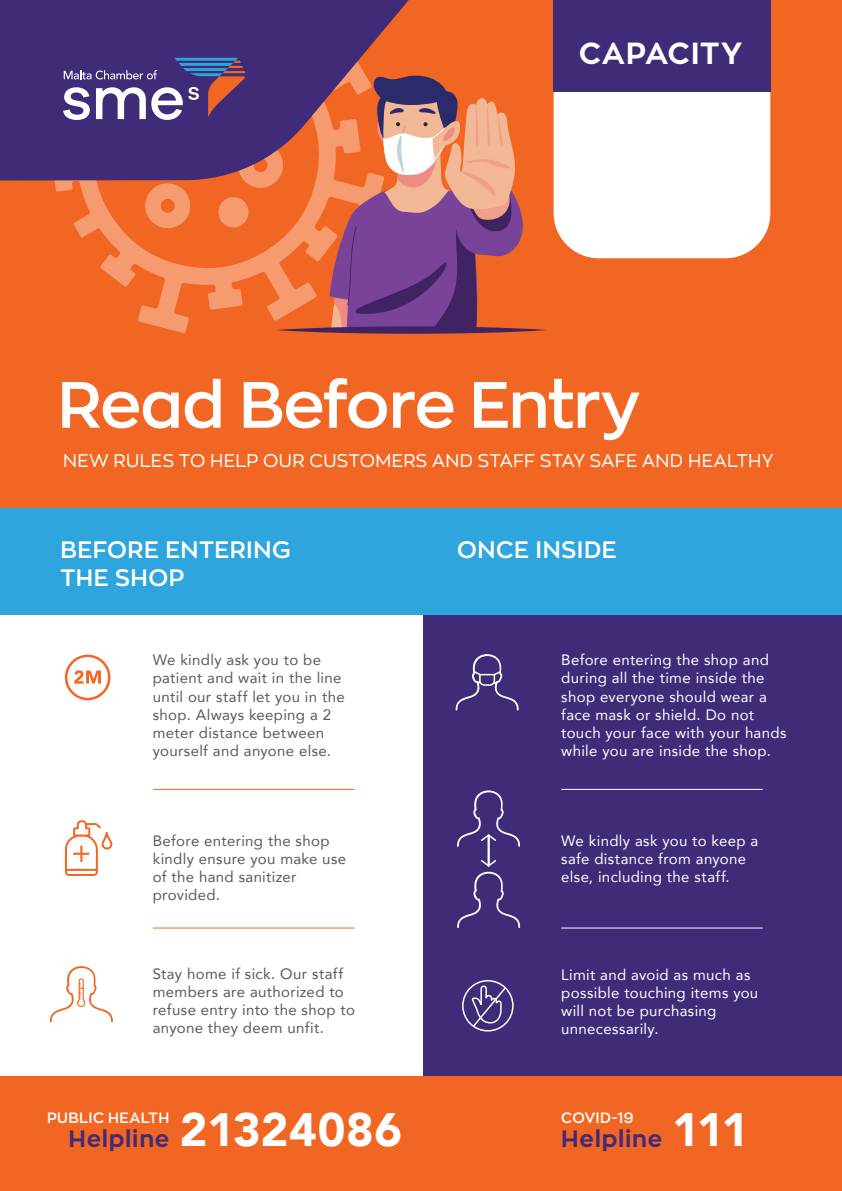
<style>
.page{position:relative;width:842px;height:1191px;background:#fff}
.page>*{position:absolute;margin:0;border:0;box-sizing:border-box;transform-origin:0 0}
.t1{font:600 64.6px "Zona Pro";letter-spacing:-.015em;color:#fff}
.t2{font:700 30.3px "Zona Pro";letter-spacing:.015em;color:#fff}
.t3{font:600 23.5px/28.2px "Zona Pro";letter-spacing:.025em;color:#fff}
.t4{font:700 23.5px "Zona Pro";letter-spacing:.03em;color:#3f2b78}
.t5{font:18.2px "Zona Pro";letter-spacing:.02em;color:#fff}
.t6{font:15px/18px "Avenir";letter-spacing:.02em;color:#fff}
.t7{font:15px/18px "Avenir";letter-spacing:.02em;color:#58595b}
.t8{font:600 14.8px "Zona Pro";letter-spacing:.025em;color:#fff}
.s1{font-family:"Avenir";font-weight:900;font-size:46.8px;color:#fff}
</style>
<div class="page">
<div style="left:0;top:0;width:842px;height:508px;background:#f16622"></div>
<div style="left:554px;top:91px;width:216px;height:167px;background:#fff"></div>
<div style="left:553px;top:0;width:217px;height:91px;background:#3f2b78"></div>
<div style="left:0;top:0;width:409px;height:181px;background:#3f2b78"></div>
<div style="left:423px;top:508px;width:419px;height:683px;background:#3f2b78"></div>
<div style="left:0;top:508px;width:842px;height:106px;background:#2ea5dd"></div>
<svg style="left:65px;top:820px;width:47px;height:56px"></svg>
<svg style="left:65px;top:654px;width:45px;height:46px"></svg>
<svg style="left:50px;top:966px;width:63px;height:56px"></svg>
<svg style="left:456px;top:654px;width:63px;height:56px"></svg>
<svg style="left:457px;top:790px;width:63px;height:138px"></svg>
<div style="left:462px;top:980px;width:52px;height:51px;border:2px solid #fff;border-radius:50%"></div>
<svg style="left:470px;top:984px;width:37px;height:44px"></svg>
<div style="left:0;top:1075px;width:842px;height:116px;background:#f16622"></div>
<hr style="left:561px;top:789px;width:202px;height:1px;background:#fff">
<hr style="left:561px;top:927px;width:202px;height:1px;background:#fff">
<hr style="left:153px;top:789px;width:201px;height:1px;background:#f16622">
<hr style="left:153px;top:927px;width:201px;height:1px;background:#f16622">
<svg style="left:63px;top:58px;width:485px;height:276px"></svg>
<h2 class="t2" style="left:579px;top:34px;width:165px">CAPACITY</h2>
<h1 class="t1" style="left:58px;top:361px;width:584px">Read Before Entry</h1>
<p class="t5" style="left:63px;top:448px;width:712px">NEW RULES TO HELP OUR CUSTOMERS AND STAFF STAY SAFE AND HEALTHY</p>
<h3 class="t3" style="left:60px;top:535px;width:231px">BEFORE ENTERING<br>THE SHOP</h3>
<p class="t7" style="left:153px;top:651px;width:194px">We kindly ask you to be patient and wait in the line until our staff let you in the shop. Always keeping a 2 meter distance between yourself and anyone else.</p>
<p class="t7" style="left:153px;top:831px;width:195px">Before entering the shop kindly ensure you make use of the hand sanitizer provided.</p>
<p class="t7" style="left:153px;top:964px;width:204px">Stay home if sick. Our staff members are authorized to refuse entry into the shop to anyone they deem unfit.</p>
<h3 class="t3" style="left:457px;top:535px;width:161px">ONCE INSIDE</h3>
<p class="t6" style="left:561px;top:651px;width:227px">Before entering the shop and during all the time inside the shop everyone should wear a face mask or shield. Do not touch your face with your hands while you are inside the shop.</p>
<p class="t6" style="left:561px;top:831px;width:199px">We kindly ask you to keep a safe distance from anyone else, including the staff.</p>
<p class="t6" style="left:561px;top:965px;width:199px">Limit and avoid as much as possible touching items you will not be purchasing unnecessarily.</p>
<h3 class="t4" style="left:68px;top:1123px;width:335px">Helpline <span class="s1">21324086</span></h3>
<p class="t8" style="left:561px;top:1108px;width:74px">COVID-19</p>
<p class="t8" style="left:47px;top:1108px;width:124px">PUBLIC HEALTH</p>
<h3 class="t4" style="left:561px;top:1123px;width:189px">Helpline <span class="s1">111</span></h3>
</div>
